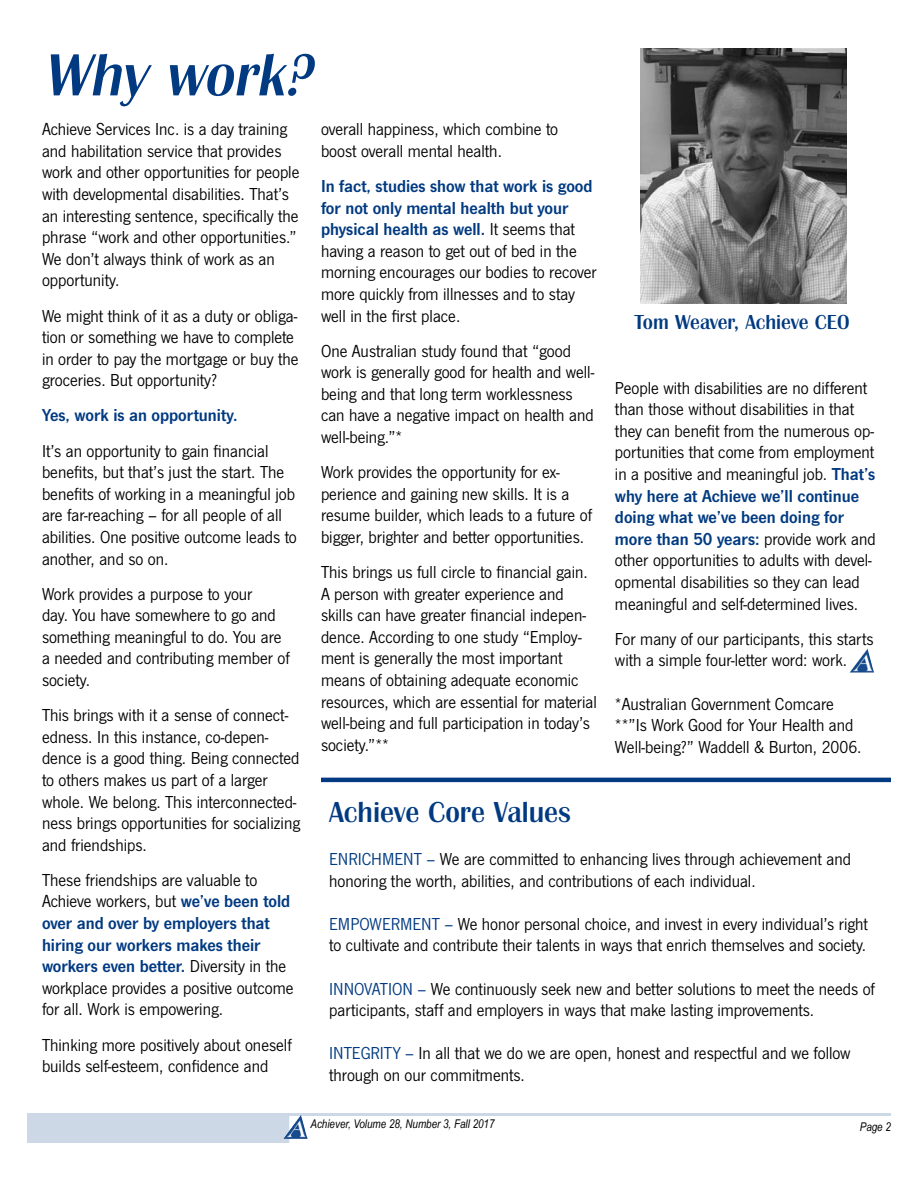
<style>
.page{position:relative;width:918px;height:1188px;background:#fff}
.page>*{position:absolute;margin:0;border:0;box-sizing:border-box;transform-origin:0 0}
.t1{font:italic 500 61.5px "Britannic T";color:#013a81}
.t2{font:500 30px "Britannic T";color:#013a81}
.t3{font:500 21px "Britannic T";color:#013a81}
.t4{font:18px/21.6px "News Got T";color:#000}
.t5{font:600 18px "News Got T";color:#013a81}
.t6{font:italic 12px "Arial Narrow";color:#000}
.s1{font-weight:600;color:#013a81}
.s2{color:#013a81}
</style>
<div class="page">
<div style="left:27px;top:1113px;width:262px;height:30px;background:#ccd8e6"></div>
<hr style="left:288px;top:1113px;width:603px;height:3px;background:#ccd8e6">
<img style="left:283px;top:1115px;width:25px;height:24px">
<img style="left:640px;top:49px;width:206px;height:255px">
<img style="left:850px;top:648px;width:24px;height:25px">
<hr style="left:321px;top:778px;width:570px;height:4px;background:#013a81">
<h1 class="t1" style="left:44px;top:42px;width:281px">Why work?</h1>
<p class="t4" style="left:42px;top:118px;width:259px">Achieve Services Inc. is a day training and habilitation service that provides work and other opportunities for people with developmental disabilities. That’s an interesting sentence, specifically the phrase “work and other opportunities.” We don’t always think of work as an opportunity.</p>
<p class="t4" style="left:42px;top:304px;width:258px">We might think of it as a duty or obliga&shy;tion or something we have to complete in order to pay the mortgage or buy the groceries. But opportunity?</p>
<p class="t5" style="left:42px;top:405px;width:197px">Yes, work is an opportunity.</p>
<p class="t4" style="left:42px;top:439px;width:256px">It’s an opportunity to gain financial benefits, but that’s just the start. The benefits of working in a meaningful job are far-reaching – for all people of all abilities. One positive outcome leads to another, and so on.</p>
<p class="t4" style="left:42px;top:582px;width:249px">Work provides a purpose to your<br>day. You have somewhere to go and something meaningful to do. You are a needed and contributing member of society.</p>
<p class="t4" style="left:42px;top:704px;width:260px">This brings with it a sense of connect&shy;edness. In this instance, co-depen&shy;dence is a good thing. Being connected to others makes us part of a larger whole. We belong. This interconnected&shy;ness brings opportunities for socializing and friendships.</p>
<p class="t4" style="left:42px;top:869px;width:253px">These friendships are valuable to Achieve workers, but <span class="s1">we’ve been told over and over by employers that hiring our workers makes their workers even better.</span> Diversity in the workplace provides a positive outcome for all. Work is empowering.</p>
<p class="t4" style="left:42px;top:1033px;width:251px">Thinking more positively about oneself builds self-esteem, confidence and</p>
<p class="t4" style="left:321px;top:118px;width:239px">overall happiness, which combine to boost overall mental health.</p>
<p class="t4" style="left:321px;top:175px;width:277px"><span class="s1">In fact, studies show that work is good for not only mental health but your physical health as well.</span> It seems that having a reason to get out of bed in the morning encourages our bodies to recover more quickly from illnesses and to stay well in the first place.</p>
<p class="t4" style="left:321px;top:339px;width:275px">One Australian study found that “good work is generally good for health and well&shy;being and that long term worklessness can have a negative impact on health and well-being.”*</p>
<p class="t4" style="left:321px;top:461px;width:272px">Work provides the opportunity for ex&shy;perience and gaining new skills. It is a resume builder, which leads to a future of bigger, brighter and better opportunities.</p>
<p class="t4" style="left:321px;top:561px;width:278px">This brings us full circle to financial gain.<br>A person with greater experience and skills can have greater financial indepen&shy;dence. According to one study “Employ&shy;ment is generally the most important means of obtaining adequate economic resources, which are essential for material well-being and full participation in today’s society.”**</p>
<p class="t3" style="left:634px;top:310px;width:217px">Tom Weaver, Achieve CEO</p>
<p class="t4" style="left:615px;top:376px;width:262px">People with disabilities are no different than those without disabilities in that they can benefit from the numerous op&shy;portunities that come from employment in a positive and meaningful job. <span class="s1">That’s why here at Achieve we’ll continue doing what we’ve been doing for more than 50 years:</span> provide work and other opportunities to adults with devel&shy;opmental disabilities so they can lead meaningful and self-determined lives.</p>
<p class="t4" style="left:615px;top:627px;width:260px">For many of our participants, this starts with a simple four-letter word: work.</p>
<p class="t4" style="left:615px;top:692px;width:248px">*Australian Government Comcare **”Is Work Good for Your Health and<br>Well-being?” Waddell &amp; Burton, 2006.</p>
<h2 class="t2" style="left:329px;top:796px;width:243px">Achieve Core Values</h2>
<p class="t4" style="left:329px;top:848px;width:523px"><span class="s2">ENRICHMENT –</span> We are committed to enhancing lives through achievement and honoring the worth, abilities, and contributions of each individual.</p>
<p class="t4" style="left:329px;top:913px;width:540px"><span class="s2">EMPOWERMENT –</span> We honor personal choice, and invest in every individual’s right to cultivate and contribute their talents in ways that enrich themselves and society.</p>
<p class="t4" style="left:329px;top:977px;width:547px"><span class="s2">INNOVATION –</span> We continuously seek new and better solutions to meet the needs of participants, staff and employers in ways that make lasting improvements.</p>
<p class="t4" style="left:329px;top:1042px;width:523px"><span class="s2">INTEGRITY –</span> In all that we do we are open, honest and respectful and we follow through on our commitments.</p>
<p class="t6" style="left:310px;top:1116px;width:186px">Achiever, Volume 28, Number 3, Fall 2017</p>
<p class="t6" style="left:860px;top:1118px;width:33px">Page 2</p>
</div>
